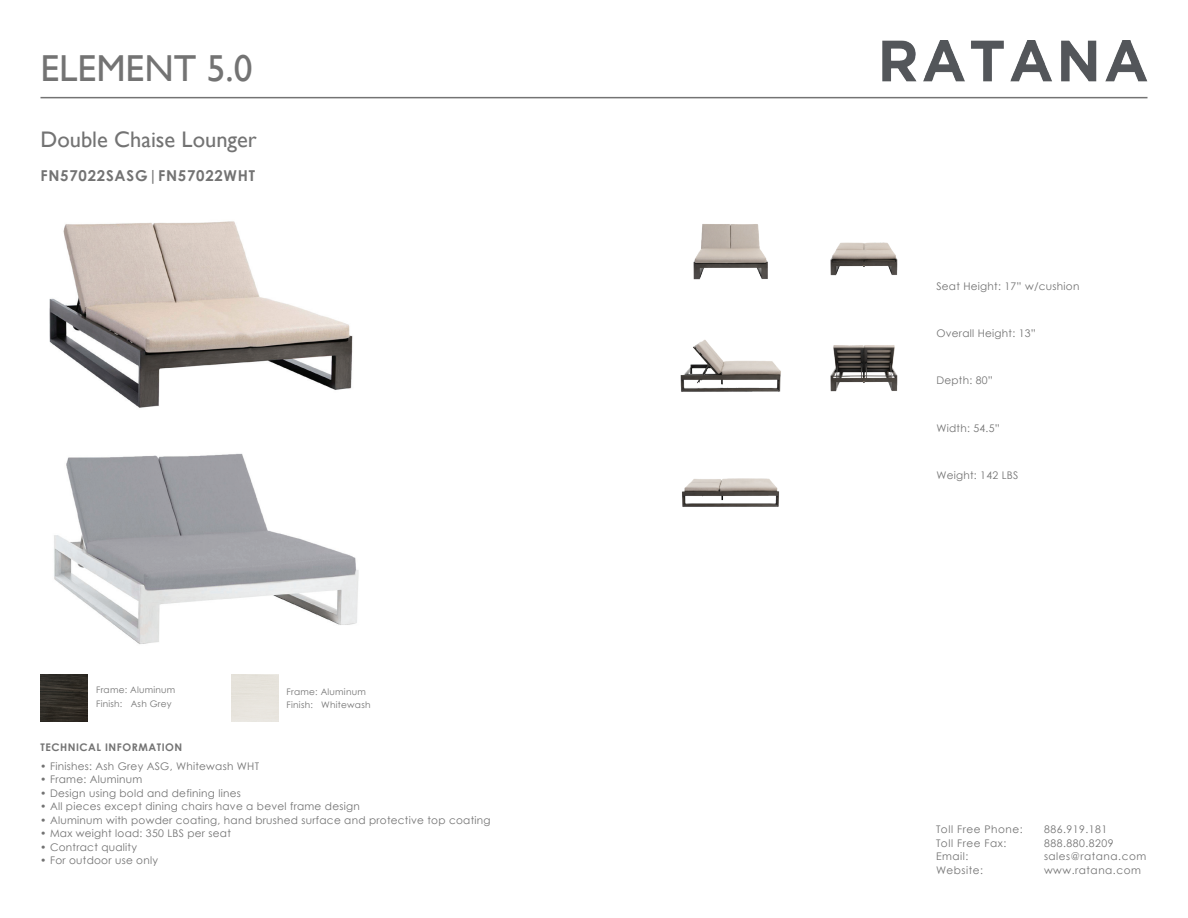
<style>
.page{position:relative;width:1188px;height:918px;background:#fff}
.page>*{position:absolute;margin:0;border:0;box-sizing:border-box;transform-origin:0 0}
.t1{font:37.5px "Gill Sans";color:#737373}
.t2{font:22.5px "Gill Sans";color:#737373}
.t3{font:700 15px "Century Gothic";letter-spacing:.05em;color:#737373}
.t4{font:10.5px "Century Gothic";letter-spacing:.025em;color:#737373}
.t5{font:10.5px "Century Gothic";letter-spacing:.05em;color:#737373}
.t6{font:700 10.5px "Century Gothic";letter-spacing:.05em;color:#737373}
.t7{font:9px/13.5px "Century Gothic";letter-spacing:.025em;color:#737373}
</style>
<div class="page">
<img style="left:883px;top:40px;width:264px;height:41px">
<hr style="left:40px;top:97px;width:1108px;height:1px;background:#737373">
<img style="left:49px;top:221px;width:304px;height:187px">
<img style="left:54px;top:453px;width:305px;height:191px">
<img style="left:41px;top:675px;width:47px;height:47px">
<img style="left:693px;top:224px;width:75px;height:56px">
<img style="left:682px;top:478px;width:97px;height:29px">
<img style="left:680px;top:340px;width:101px;height:52px">
<img style="left:830px;top:242px;width:68px;height:34px">
<img style="left:830px;top:345px;width:68px;height:47px">
<h1 class="t1" style="left:40px;top:47px;width:213px">ELEMENT 5.0</h1>
<h2 class="t2" style="left:40px;top:126px;width:218px">Double Chaise Lounger</h2>
<h3 class="t3" style="left:40px;top:164px;width:216px">FN57022SASG|FN57022WHT</h3>
<p class="t7" style="left:96px;top:683px;width:81px">Frame: Aluminum<br>Finish: Ash Grey</p>
<p class="t7" style="left:287px;top:685px;width:85px">Frame: Aluminum<br>Finish: Whitewash</p>
<p class="t6" style="left:40px;top:739px;width:143px">TECHNICAL INFORMATION</p>
<p class="t4" style="left:40px;top:758px;width:220px">• Finishes: Ash Grey ASG, Whitewash WHT</p>
<p class="t4" style="left:40px;top:772px;width:104px">• Frame: Aluminum</p>
<p class="t4" style="left:40px;top:785px;width:202px">• Design using bold and defining lines</p>
<p class="t4" style="left:40px;top:799px;width:321px">• All pieces except dining chairs have a bevel frame design</p>
<p class="t4" style="left:40px;top:812px;width:452px">• Aluminum with powder coating, hand brushed surface and protective top coating</p>
<p class="t4" style="left:40px;top:826px;width:192px">• Max weight load: 350 LBS per seat</p>
<p class="t4" style="left:40px;top:839px;width:98px">• Contract quality</p>
<p class="t4" style="left:40px;top:853px;width:119px">• For outdoor use only</p>
<p class="t4" style="left:936px;top:279px;width:145px">Seat Height: 17” w/cushion</p>
<p class="t4" style="left:936px;top:326px;width:101px">Overall Height: 13”</p>
<p class="t4" style="left:936px;top:373px;width:58px">Depth: 80”</p>
<p class="t4" style="left:936px;top:421px;width:65px">Width: 54.5”</p>
<p class="t4" style="left:936px;top:468px;width:83px">Weight: 142 LBS</p>
<p class="t5" style="left:936px;top:822px;width:88px">Toll Free Phone:</p>
<p class="t5" style="left:1044px;top:822px;width:65px">886.919.181</p>
<p class="t5" style="left:936px;top:836px;width:72px">Toll Free Fax:</p>
<p class="t5" style="left:1044px;top:836px;width:71px">888.880.8209</p>
<p class="t4" style="left:936px;top:849px;width:34px">Email:</p>
<p class="t5" style="left:1044px;top:849px;width:104px">sales@ratana.com</p>
<p class="t5" style="left:936px;top:863px;width:49px">Website:</p>
<p class="t5" style="left:1044px;top:863px;width:98px">www.ratana.com</p>
</div>
